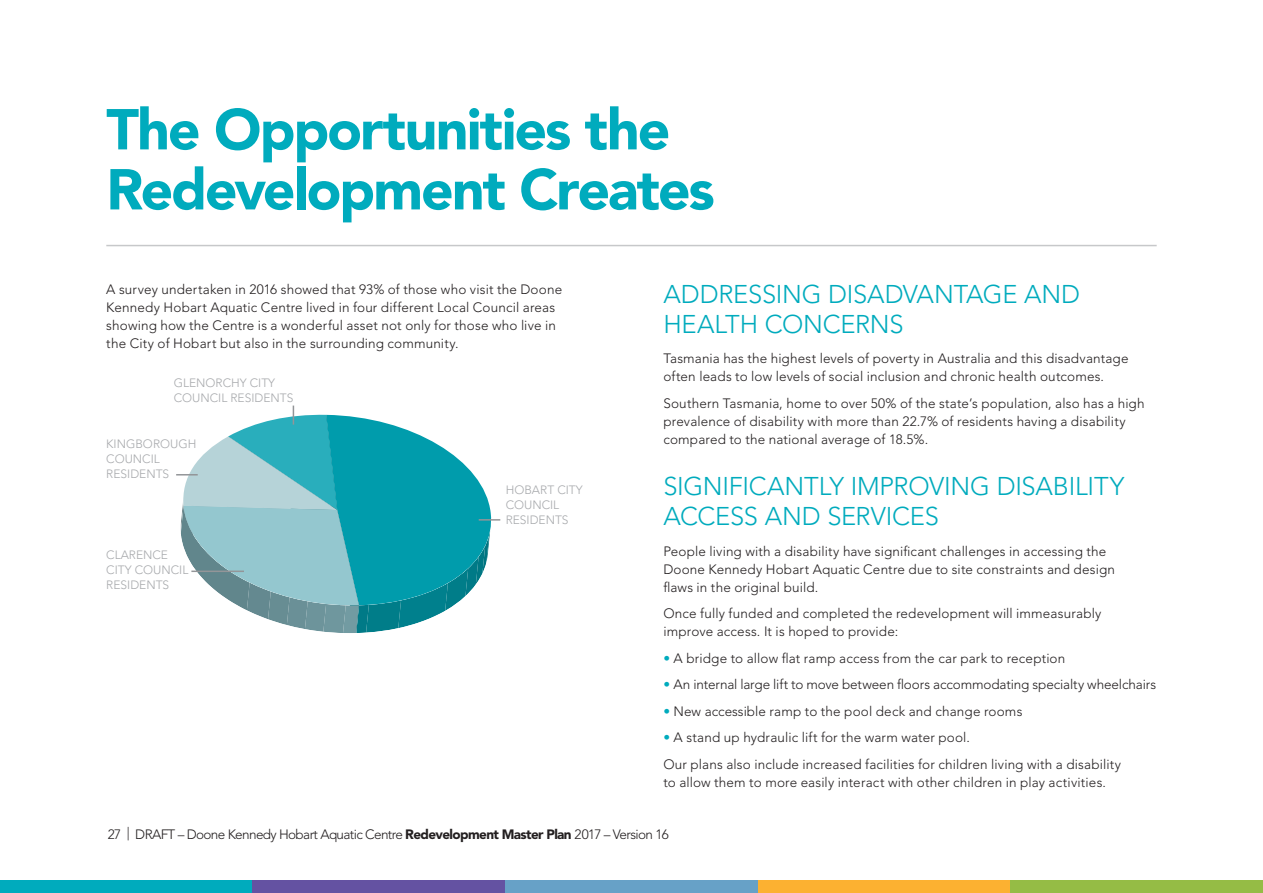
<style>
.page{position:relative;width:1263px;height:893px;background:#fff}
.page>*{position:absolute;margin:0;border:0;box-sizing:border-box;transform-origin:0 0}
.t1{font:900 57px/60px "Avenir LT Std";letter-spacing:-.035em;color:#00abbd}
.t2{font:300 25.5px/30px "Avenir LT Std";letter-spacing:-.01em;color:#00abbd}
.t3{font:300 13.5px/18px "Avenir LT Std";letter-spacing:.01em;color:#231f20}
.t4{font:300 13.5px "Avenir LT Std";letter-spacing:-.045em;color:#231f20}
.t5{font:300 13.5px "Avenir LT Std";letter-spacing:-.01em;color:#231f20}
.t6{font:300 12px/15px "Avenir LT Std";color:#a7a9ac}
.s1{color:#00abbd}
.s2{font-weight:900}
</style>
<div class="page">
<hr style="left:106px;top:245px;width:1051px;height:1px;background:#c7c8ca">
<svg style="left:176px;top:406px;width:315px;height:227px"></svg>
<hr style="left:479px;top:519px;width:21px;height:2px;background:#939598">
<hr style="left:191px;top:571px;width:53px;height:1px;background:#939598">
<div style="left:0;top:880px;width:253px;height:13px;background:#00abbd"></div>
<div style="left:505px;top:880px;width:253px;height:13px;background:#67a1c7"></div>
<div style="left:253px;top:880px;width:252px;height:13px;background:#6452a2"></div>
<div style="left:758px;top:880px;width:252px;height:13px;background:#fcb131"></div>
<div style="left:1010px;top:880px;width:253px;height:13px;background:#95bc45"></div>
<h1 class="t1" style="left:106px;top:99px;width:610px">The Opportunities the<br>Redevelopment Creates</h1>
<p class="t3" style="left:106px;top:280px;width:457px">A survey undertaken in 2016 showed that 93% of those who visit the Doone Kennedy Hobart Aquatic Centre lived in four different Local Council areas showing how the Centre is a wonderful asset not only for those who live in the City of Hobart but also in the surrounding community.</p>
<p class="t6" style="left:174px;top:375px;width:121px">GLENORCHY CITY<br>COUNCIL RESIDENTS</p>
<p class="t6" style="left:106px;top:437px;width:92px">KINGBOROUGH<br>COUNCIL<br>RESIDENTS</p>
<p class="t6" style="left:106px;top:547px;width:84px">CLARENCE<br>CITY COUNCIL<br>RESIDENTS</p>
<p class="t6" style="left:506px;top:483px;width:78px">HOBART CITY<br>COUNCIL<br>RESIDENTS</p>
<h2 class="t2" style="left:663px;top:279px;width:418px">ADDRESSING DISADVANTAGE AND<br>HEALTH CONCERNS</h2>
<p class="t3" style="left:663px;top:350px;width:467px">Tasmania has the highest levels of poverty in Australia and this disadvantage often leads to low levels of social inclusion and chronic health outcomes.</p>
<p class="t3" style="left:663px;top:394px;width:483px">Southern Tasmania, home to over 50% of the state’s population, also has a high prevalence of disability with more than 22.7% of residents having a disability compared to the national average of 18.5%.</p>
<h2 class="t2" style="left:663px;top:471px;width:463px">SIGNIFICANTLY IMPROVING DISABILITY<br>ACCESS AND SERVICES</h2>
<p class="t3" style="left:663px;top:542px;width:453px">People living with a disability have significant challenges in accessing the<br>Doone Kennedy Hobart Aquatic Centre due to site constraints and design flaws in the original build.</p>
<p class="t3" style="left:663px;top:605px;width:439px">Once fully funded and completed the redevelopment will immeasurably improve access. It is hoped to provide:</p>
<p class="t3" style="left:663px;top:649px;width:403px"><span class="s1">•</span> A bridge to allow flat ramp access from the car park to reception</p>
<p class="t5" style="left:663px;top:677px;width:494px"><span class="s1">•</span> An internal large lift to move between floors accommodating specialty wheelchairs</p>
<p class="t3" style="left:663px;top:702px;width:360px"><span class="s1">•</span> New accessible ramp to the pool deck and change rooms</p>
<p class="t3" style="left:663px;top:725px;width:459px;line-height:26.5px"><span class="s1">•</span> A stand up hydraulic lift for the warm water pool.<br>Our plans also include increased facilities for children living with a disability</p>
<p class="t3" style="left:663px;top:773px;width:444px">to allow them to more easily interact with other children in play activities.</p>
<p class="t4" style="left:108px;top:826px;width:562px">27 | DRAFT – Doone Kennedy Hobart Aquatic Centre <span class="s2">Redevelopment Master Plan</span> 2017 – Version 16</p>
</div>
